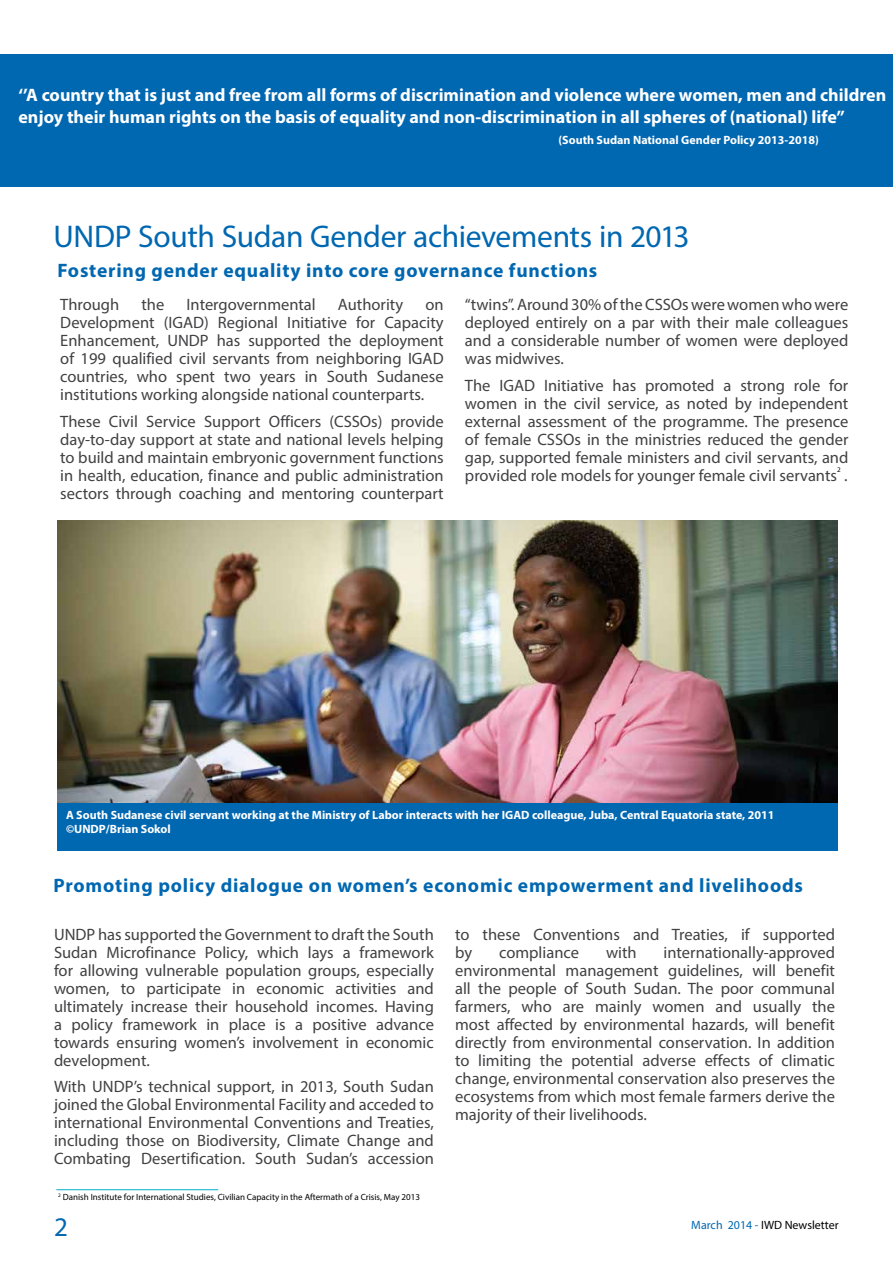
<style>
.page{position:relative;width:893px;height:1263px;background:#fff}
.page>*{position:absolute;margin:0;border:0;box-sizing:border-box;transform-origin:0 0}
.t1{font:31.5px "Myriad Pro";letter-spacing:-.01em;color:#0067b1}
.t2{font:27px "Myriad Pro";color:#0067b1}
.t3{font:700 19.5px "Myriad Pro";letter-spacing:.04em;color:#0067b1}
.t4{font:700 18px/21.6px "Myriad Pro";color:#fff}
.t5{font:16.5px/18px "Myriad Pro";color:#414042;text-align:justify}
.t6{font:700 12px/14.4px "Myriad Pro";color:#fff}
.t7{font:12px "Myriad Pro";color:#000}
.t8{font:9px "Myriad Pro";color:#000}
.t9{font:7.05px "Myriad Pro";color:#000}
.s1{color:#0067b1}
</style>
<div class="page">
<div style="left:0;top:54px;width:893px;height:132px;background:#0067b1"></div>
<img style="left:57px;top:521px;width:781px;height:282px">
<hr style="left:56px;top:1189px;width:162px;height:1px;background:#00acc8">
<div style="left:57px;top:803px;width:781px;height:47px;background:#0067b1"></div>
<p class="t4" style="left:18px;top:84px;width:869px">‘’A country that is just and free from all forms of discrimination and violence where women, men and children enjoy their human rights on the basis of equality and non-discrimination in all spheres of (national) life’’</p>
<p class="t6" style="left:558px;top:133px;width:262px">(South Sudan National Gender Policy 2013-2018)</p>
<h1 class="t1" style="left:54px;top:217px;width:638px">UNDP South Sudan Gender achievements in 2013</h1>
<p class="t3" style="left:57px;top:257px;width:541px">Fostering gender equality into core governance functions</p>
<p class="t5" style="left:60px;top:295px;width:61px">Through</p>
<p class="t5" style="left:141px;top:295px;width:24px">the</p>
<p class="t5" style="left:186px;top:295px;width:131px">Intergovernmental</p>
<p class="t5" style="left:338px;top:295px;width:67px">Authority</p>
<p class="t5" style="left:60px;top:295px;width:385px;text-indent:365px">on Development (IGAD) Regional Initiative for Capacity Enhancement, UNDP has supported the deployment of 199 qualified civil servants from neighboring IGAD countries, who spent two years in South Sudanese institutions working alongside national counterparts.</p>
<p class="t5" style="left:60px;top:412px;width:385px">These Civil Service Support Officers (CSSOs) provide day-to-day support at state and national levels helping to build and maintain embryonic government functions in health, education, finance and public administration sectors through coaching and mentoring counterpart</p>
<p class="t5" style="left:465px;top:295px;width:385px">“twins”. Around 30% of the CSSOs were women who were deployed entirely on a par with their male colleagues and a considerable number of women were deployed was midwives.</p>
<p class="t5" style="left:465px;top:376px;width:385px">The IGAD Initiative has promoted a strong role for women in the civil service, as noted by independent external assessment of the programme. The presence of female CSSOs in the ministries reduced the gender gap, supported female ministers and civil servants, and provided role models for younger female civil servants .</p>
<p class="t9" style="left:837px;top:465px;width:5px">2</p>
<p class="t6" style="left:66px;top:807px;width:710px">A South Sudanese civil servant working at the Ministry of Labor interacts with her IGAD colleague, Juba, Central Equatoria state, 2011 ©UNDP/Brian Sokol</p>
<p class="t3" style="left:54px;top:872px;width:751px">Promoting policy dialogue on women’s economic empowerment and livelihoods</p>
<p class="t5" style="left:54px;top:925px;width:381px">UNDP has supported the Government to draft the South Sudan Microfinance Policy, which lays a framework for allowing vulnerable population groups, especially women, to participate in economic activities and ultimately increase their household incomes. Having a policy framework in place is a positive advance towards ensuring women’s involvement in economic development.</p>
<p class="t5" style="left:54px;top:1077px;width:381px">With UNDP’s technical support, in 2013, South Sudan joined the Global Environmental Facility and acceded to international Environmental Conventions and Treaties, including those on Biodiversity, Climate Change and Combating Desertification. South Sudan’s accession</p>
<p class="t8" style="left:58px;top:1191px;width:363px"><sup>2</sup> Danish Institute for International Studies, Civilian Capacity in the Aftermath of a Crisis, May 2013</p>
<p class="t5" style="left:455px;top:925px;width:381px">to these Conventions and Treaties, if supported by</p>
<p class="t5" style="left:455px;top:943px;width:381px;text-indent:208px">internationally-approved environmental management guidelines, will benefit all the people of South Sudan. The poor communal farmers, who are mainly women and usually the most affected by environmental hazards, will benefit directly from environmental conservation. In addition to limiting the potential adverse effects of climatic change, environmental conservation also preserves the ecosystems from which most female farmers derive the majority of their livelihoods.</p>
<p class="t5" style="left:499px;top:943px;width:81px">compliance</p>
<p class="t5" style="left:606px;top:943px;width:32px">with</p>
<h2 class="t2" style="left:54px;top:1210px;width:15px">2</h2>
<p class="t7" style="left:691px;top:1218px;width:149px"><span class="s1">March 2014 -</span> IWD Newsletter</p>
</div>
